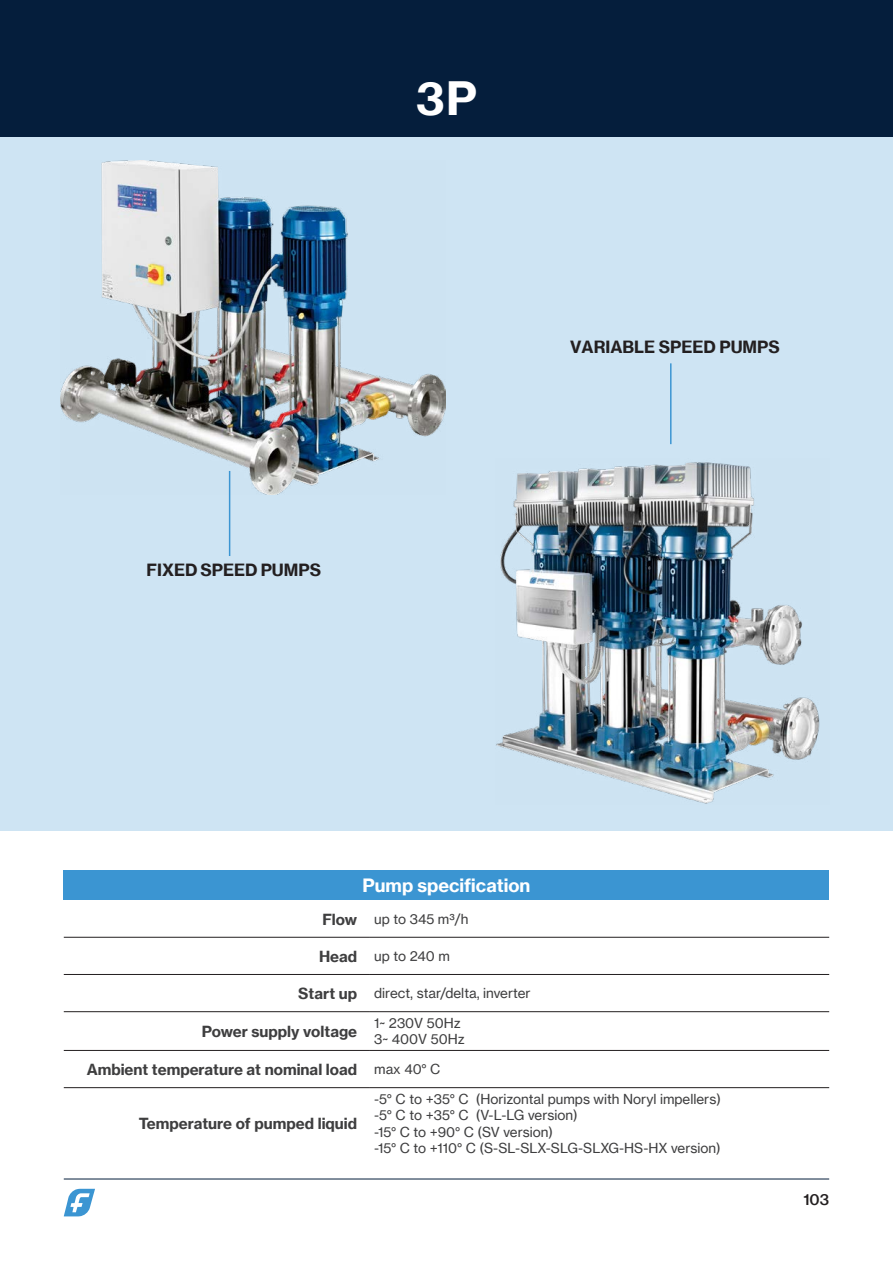
<style>
.page{position:relative;width:893px;height:1263px;background:#fff}
.page>*{position:absolute;margin:0;border:0;box-sizing:border-box;transform-origin:0 0}
.t1{font:700 45px "Neue Haas Grotesk Text Pro";color:#fff}
.t2{font:18px "N Haas Grotesk TX Pro 75 Bd";color:#fff}
.t3{font:700 16.5px "Neue Haas Grotesk Text Pro";color:#231f20}
.t4{font:700 15px "Neue Haas Grotesk Text Pro";color:#3e3e3f}
.t5{font:500 15px "Neue Haas Grotesk Text Pro";color:#231f20}
.t6{font:13.5px/16.2px "Neue Haas Grotesk Text Pro";color:#3e3e3f}
.s1{font-weight:700;font-size:15px}
.s2{font-weight:400;font-size:13.5px}
</style>
<div class="page">
<hr style="left:64px;top:1178px;width:765px;height:1px;background:#051e3c">
<svg style="left:64px;top:1189px;width:31px;height:27px"></svg>
<div style="left:0;top:0;width:893px;height:831px;background:#cee4f3"></div>
<div style="left:0;top:0;width:893px;height:136px;background:#051e3c"></div>
<img style="left:61px;top:161px;width:384px;height:333px">
<img style="left:496px;top:462px;width:324px;height:342px">
<div style="left:64px;top:870px;width:765px;height:30px;background:#3b95d2"></div>
<hr style="left:64px;top:937px;width:306px;height:1px;background:#231f20">
<hr style="left:370px;top:937px;width:459px;height:1px;background:#231f20">
<hr style="left:64px;top:974px;width:306px;height:1px;background:#231f20">
<hr style="left:370px;top:974px;width:459px;height:1px;background:#231f20">
<hr style="left:64px;top:1011px;width:306px;height:1px;background:#231f20">
<hr style="left:370px;top:1011px;width:459px;height:1px;background:#231f20">
<hr style="left:64px;top:1050px;width:306px;height:1px;background:#231f20">
<hr style="left:370px;top:1050px;width:459px;height:1px;background:#231f20">
<hr style="left:64px;top:1087px;width:306px;height:1px;background:#231f20">
<hr style="left:370px;top:1087px;width:459px;height:1px;background:#231f20">
<hr style="left:229px;top:471px;width:1px;height:85px;background:#3b95d2">
<hr style="left:670px;top:363px;width:1px;height:81px;background:#3b95d2">
<p class="t3" style="left:147px;top:560px;width:176px">FIXED SPEED PUMPS</p>
<h1 class="t1" style="left:416px;top:70px;width:62px">3P</h1>
<p class="t3" style="left:570px;top:337px;width:211px">VARIABLE SPEED PUMPS</p>
<h2 class="t2" style="left:362px;top:874px;width:169px">Pump specification</h2>
<p class="t6" style="left:322px;top:911px;width:148px"><span class="s1">Flow</span> up to 345 m3/h</p>
<p class="t6" style="left:319px;top:948px;width:132px"><span class="s1">Head</span> up to 240 m</p>
<p class="t6" style="left:298px;top:985px;width:234px"><span class="s1">Start up</span> direct, star/delta, inverter</p>
<p class="t4" style="left:202px;top:1022px;width:157px">Power supply voltage</p>
<p class="t6" style="left:374px;top:1015px;width:92px">1~ 230V 50Hz<br>3~ 400V 50Hz</p>
<p class="t4" style="left:87px;top:1060px;width:355px">Ambient temperature at nominal load <span class="s2">max 40° C</span></p>
<p class="t4" style="left:139px;top:1114px;width:220px">Temperature of pumped liquid</p>
<p class="t6" style="left:374px;top:1091px;width:348px">-5° C to +35° C (Horizontal pumps with Noryl impellers) -5° C to +35° C (V-L-LG version)<br>-15° C to +90° C (SV version)<br>-15° C to +110° C (S-SL-SLX-SLG-SLXG-HS-HX version)</p>
<p class="t5" style="left:803px;top:1190px;width:27px">103</p>
</div>
